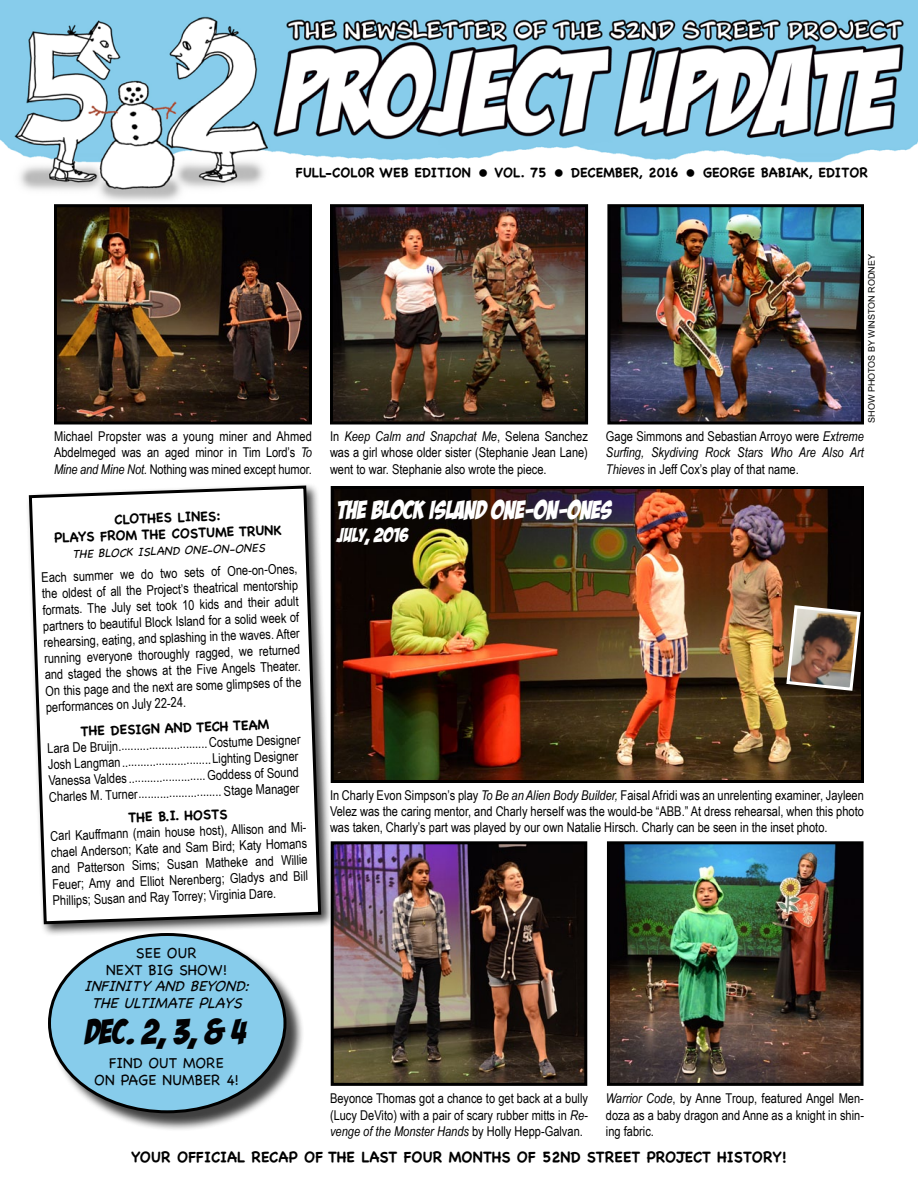
<style>
.page{position:relative;width:918px;height:1188px;background:#fff}
.page>*{position:absolute;margin:0;border:0;box-sizing:border-box;transform-origin:0 0}
.t1{font:34.5px "Bada Boom BB";color:#020203}
.t2{font:25.5px "Bada Boom BB";color:#fff}
.t3{font:19.5px "Bada Boom BB";color:#fff}
.t4{font:700 15px "Chalkboard";color:#000}
.t5{font:15px/16.5px "Chalkboard";color:#020203;text-align:center}
.t6{font:italic 15px/16.5px "Chalkboard";color:#020203;text-align:center}
.t7{font:13.5px/16.2px "Arial Narrow";color:#000;text-align:justify}
.t8{font:700 13.5px/16.2px "Chalkboard";color:#000}
.t9{font:italic 12px "Chalkboard";color:#000}
.t10{font:9px "Arial";color:#000}
.s1{font-style:italic}
</style>
<div class="page">
<img style="left:335px;top:490px;width:525px;height:289px">
<div style="left:331px;top:486px;width:533px;height:297px;border:3px solid #000"></div>
<img style="left:0;top:0;width:918px;height:201px">
<div style="left:285px;top:164px;width:594px;height:25px;background:#fff"></div>
<div style="left:26px;top:483px;width:308px;height:454px;background:#000;opacity:.75"></div>
<svg style="left:27px;top:484px;width:296px;height:442px"></svg>
<img style="left:58px;top:208px;width:250px;height:212px">
<div style="left:54px;top:204px;width:258px;height:220px;border:3px solid #000"></div>
<div style="left:50px;top:935px;width:255px;height:197px;background:#000;opacity:.75"></div>
<div style="left:50px;top:935px;width:235px;height:177px;background:#87cceb;border-radius:50%"></div>
<img style="left:334px;top:208px;width:250px;height:212px">
<div style="left:330px;top:204px;width:258px;height:220px;border:3px solid #000"></div>
<img style="left:611px;top:208px;width:249px;height:212px">
<div style="left:607px;top:204px;width:257px;height:220px;border:3px solid #000"></div>
<img style="left:335px;top:845px;width:248px;height:237px">
<div style="left:331px;top:841px;width:256px;height:245px;border:3px solid #000"></div>
<img style="left:611px;top:845px;width:249px;height:237px">
<div style="left:607px;top:841px;width:257px;height:245px;border:3px solid #000"></div>
<img style="left:785px;top:604px;width:77px;height:88px">
<p class="t8" style="left:296px;top:164px;width:177px">FULL-COL0R WEB EDITION</p>
<p class="t8" style="left:494px;top:164px;width:54px">VOL. 75</p>
<p class="t8" style="left:571px;top:164px;width:9px">DECE</p>
<p class="t8" style="left:603px;top:164px;width:76px">MBER, 2016</p>
<p class="t8" style="left:703px;top:164px;width:125px">GEORGE BABIAK, EDITOR</p>
<p class="t7" style="left:54px;top:428px;width:260px">Michael Propster was a young miner and Ahmed Abdelmeged was an aged minor in Tim Lord’s <span class="s1">To Mine and Mine Not.</span> Nothing was mined except humor.</p>
<p class="t8" style="left:114px;top:511px;width:12px;rotate:-2deg">CLOT</p>
<p class="t8" style="left:147px;top:510px;width:41px;rotate:-2deg">HES LINE</p>
<p class="t8" style="left:54px;top:513px;width:195px;text-indent:154px;rotate:-2deg">S:<br>PLA YS FRO M THE CO STU ME TRUNK</p>
<p class="t9" style="left:72px;top:547px;width:194px;rotate:-2deg">THE BLOCK ISLAND ONE-ON-ONES</p>
<p class="t7" style="left:41px;top:569px;width:258px;rotate:-2deg">Each summer we do two sets of One-on-Ones, the oldest of all the Project’s theatrical mentorship formats. The July set took 10 kids and their adult partners to beautiful Block Island for a solid week of rehearsing, eating, and splashing in the waves. After running everyone thoroughly ragged, we returned and staged the shows at the Five Angels Theater.<br>On this page and the next are some glimpses of the performances on July 22-24.</p>
<p class="t8" style="left:80px;top:723px;width:185px;rotate:-2deg">TH E DESIG N AND TECH TEAM</p>
<p class="t7" style="left:47px;top:740px;width:255px;text-align:left;rotate:-2deg">Lara De Bruijn.............................Costume Designer Josh Langman.............................Lighting Designer Vanessa Valdes .........................Goddess of Sound Charles M. Turner........................... Stage Manager</p>
<p class="t8" style="left:128px;top:809px;width:99px;rotate:-2deg">TH E B.I. HOSTS</p>
<p class="t7" style="left:50px;top:827px;width:261px;text-align:left;rotate:-2deg">Carl Kauffmann (main house host), Allison and Mi&shy;chael Anderson; Kate and Sam Bird; Katy Homans and Patterson Sims; Susan Matheke and Willie Feuer; Amy and Elliot Nerenberg; Gladys and Bill Phillips; Susan and Ray Torrey; Virginia Dare.</p>
<p class="t5" style="left:106px;top:945px;width:122px">SEE OUR<br>NEXT BIG SHOW!</p>
<p class="t6" style="left:84px;top:978px;width:173px">INFINITYANDBEYOND:<br>THEU LTIMATEPLAYS</p>
<h1 class="t1" style="left:86px;top:1013px;width:163px">DEC. 2, 3, &amp; 4</h1>
<p class="t5" style="left:94px;top:1055px;width:130px;text-align:left;text-indent:15px">FIND OUT MORE<br>ON PAGE</p>
<p class="t5" style="left:162px;top:1072px;width:78px">NUMBER 4!</p>
<p class="t10" style="left:866px;top:423px;width:170px;rotate:-90deg">SHOW PHOTOS BY WINSTON RODNEY</p>
<p class="t7" style="left:330px;top:428px;width:260px">In <span class="s1">Keep Calm and Snapchat Me</span>, Selena Sanchez was a girl whose older sister (Stephanie Jean Lane) went to war. Stephanie also wrote the piece.</p>
<p class="t7" style="left:606px;top:428px;width:259px">Gage Simmons and Sebastian Arroyo were <span class="s1">Extreme Surfing, Skydiving Rock Stars Who Are Also Art Thieves</span> in Jeff Cox’s play of that name.</p>
<h2 class="t2" style="left:338px;top:496px;width:276px">THE BLOCK ISLAND ONE-ON-ONES</h2>
<h3 class="t3" style="left:338px;top:525px;width:73px">JULY, 2016</h3>
<p class="t7" style="left:330px;top:786px;width:535px">In Charly Evon Simpson’s play <span class="s1">To Be an Alien Body Builder,</span> Faisal Afridi was an unrelenting examiner, Jayleen Velez was the caring mentor, and Charly herself was the would-be “ABB.” At dress rehearsal, when this photo was taken, Charly’s part was played by our own Natalie Hirsch. Charly can be seen in the inset photo.</p>
<p class="t7" style="left:330px;top:1090px;width:259px">Beyonce Thomas got a chance to get back at a bully (Lucy DeVito) with a pair of scary rubber mitts in <span class="s1">Re&shy;venge of the Monster Hands</span> by Holly Hepp-Galvan.</p>
<p class="t7" style="left:606px;top:1090px;width:260px"><span class="s1">Warrior Code</span>, by Anne Troup, featured Angel Men&shy;doza as a baby dragon and Anne as a knight in shin&shy;ing fabric.</p>
<p class="t4" style="left:131px;top:1148px;width:82px">YOUR OFFICIAL</p>
<p class="t4" style="left:251px;top:1148px;width:11px">RECA</p>
<p class="t4" style="left:289px;top:1148px;width:134px">P OF THE LAST FOUR</p>
<p class="t4" style="left:449px;top:1148px;width:339px">MONTHS OF 52ND STREET PROJECT HISTORY!</p>
</div>
